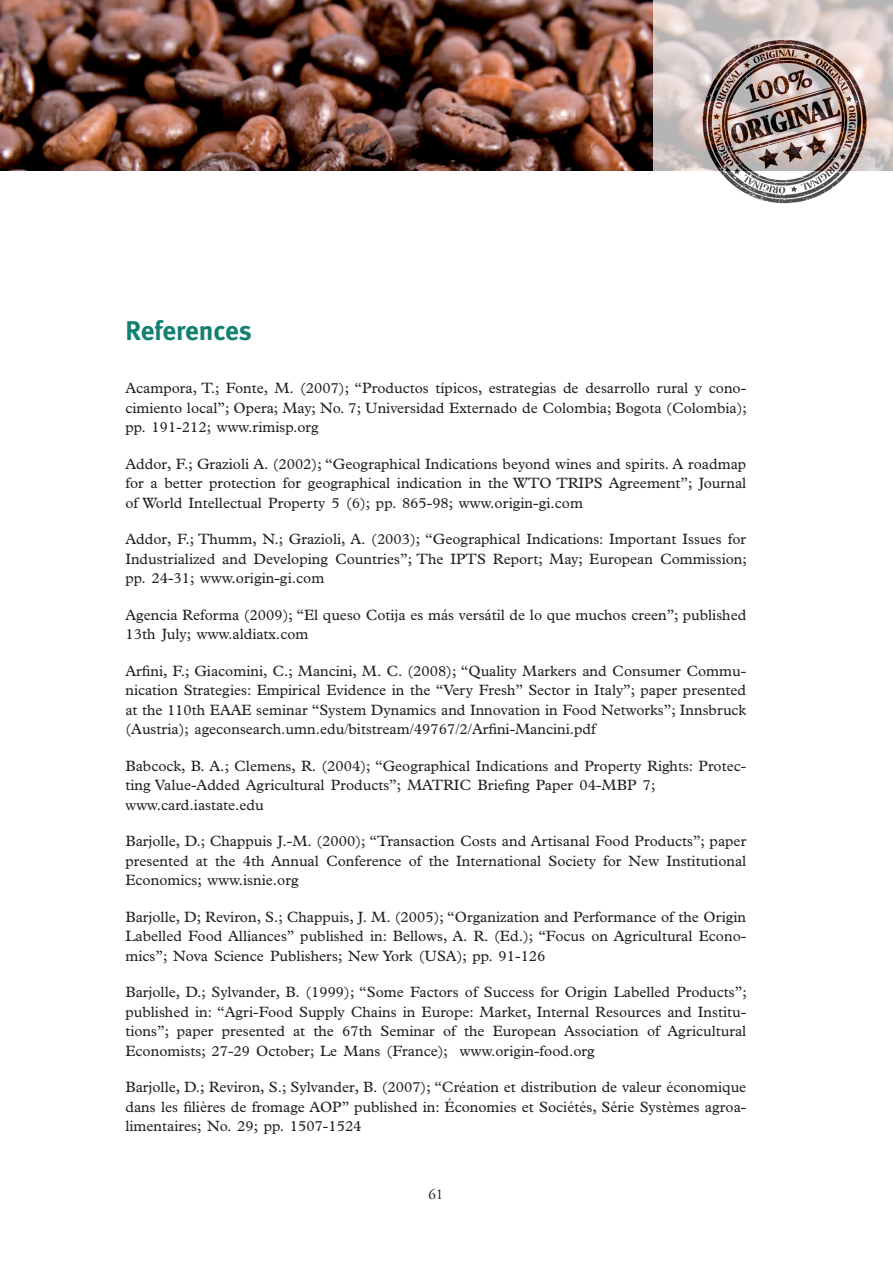
<style>
.page{position:relative;width:893px;height:1263px;background:#fff}
.page>*{position:absolute;margin:0;border:0;box-sizing:border-box;transform-origin:0 0}
.t1{font:700 27px "Meta";letter-spacing:-.005em;color:#117f71}
.t2{font:15px/19.5px "Plantin";color:#231f20;text-align:justify}
.t3{font:15px "Adobe Garamond Pro";color:#231f20}
</style>
<div class="page">
<img style="left:0;top:0;width:653px;height:170px">
<svg style="left:653px;top:0;width:240px;height:171px;background:#d3c8c6"></svg>
<img style="left:688px;top:24px;width:193px;height:180px">
<h1 class="t1" style="left:125px;top:314px;width:128px">References</h1>
<p class="t2" style="left:125px;top:378px;width:623px">Acampora, T.; Fonte, M. (2007); “Productos típicos, estrategias de desarrollo rural y cono&shy;cimiento local”; Opera; May; No. 7; Universidad Externado de Colombia; Bogota (Colombia); pp. 191-212; www.rimisp.org</p>
<p class="t2" style="left:125px;top:454px;width:622px">Addor, F.; Grazioli A. (2002); “Geographical Indications beyond wines and spirits. A roadmap for a better protection for geographical indication in the WTO TRIPS Agreement”; Journal of World Intellectual Property 5 (6); pp. 865-98; www.origin-gi.com</p>
<p class="t2" style="left:125px;top:529px;width:623px">Addor, F.; Thumm, N.; Grazioli, A. (2003); “Geographical Indications: Important Issues for Industrialized and Developing Countries”; The IPTS Report; May; European Commission; pp. 24-31; www.origin-gi.com</p>
<p class="t2" style="left:125px;top:605px;width:622px">Agencia Reforma (2009); “El queso Cotija es más versátil de lo que muchos creen”; published<br>13th July; www.aldiatx.com</p>
<p class="t2" style="left:125px;top:661px;width:622px">Arfini, F.; Giacomini, C.; Mancini, M. C. (2008); “Quality Markers and Consumer Commu&shy;nication Strategies: Empirical Evidence in the “Very Fresh” Sector in Italy”; paper presented at the 110th EAAE seminar “System Dynamics and Innovation in Food Networks”; Innsbruck (Austria); ageconsearch.umn.edu/bitstream/49767/2/Arfini-Mancini.pdf</p>
<p class="t2" style="left:125px;top:756px;width:622px;text-align:left">Babcock, B. A.; Clemens, R. (2004); “Geographical Indications and Property Rights: Protec&shy;ting Value-Added Agricultural Products”; MATRIC Briefing Paper 04-MBP 7; www.card.iastate.edu</p>
<p class="t2" style="left:125px;top:831px;width:622px">Barjolle, D.; Chappuis J.-M. (2000); “Transaction Costs and Artisanal Food Products”; paper presented at the 4th Annual Conference of the International Society for New Institutional Economics; www.isnie.org</p>
<p class="t2" style="left:125px;top:907px;width:622px">Barjolle, D; Reviron, S.; Chappuis, J. M. (2005); “Organization and Performance of the Origin Labelled Food Alliances” published in: Bellows, A. R. (Ed.); “Focus on Agricultural Econo&shy;mics”; Nova Science Publishers; New York (USA); pp. 91-126</p>
<p class="t2" style="left:125px;top:982px;width:623px">Barjolle, D.; Sylvander, B. (1999); “Some Factors of Success for Origin Labelled Products”; published in: “Agri-Food Supply Chains in Europe: Market, Internal Resources and Institu&shy;tions”; paper presented at the 67th Seminar of the European Association of Agricultural Economists; 27-29 October; Le Mans (France); www.origin-food.org</p>
<p class="t2" style="left:125px;top:1077px;width:622px">Barjolle, D.; Reviron, S.; Sylvander, B. (2007); “Création et distribution de valeur économique dans les filières de fromage AOP” published in: Économies et Sociétés, Série Systèmes agroa&shy;limentaires; No. 29; pp. 1507-1524</p>
<p class="t3" style="left:428px;top:1185px;width:16px">61</p>
</div>
